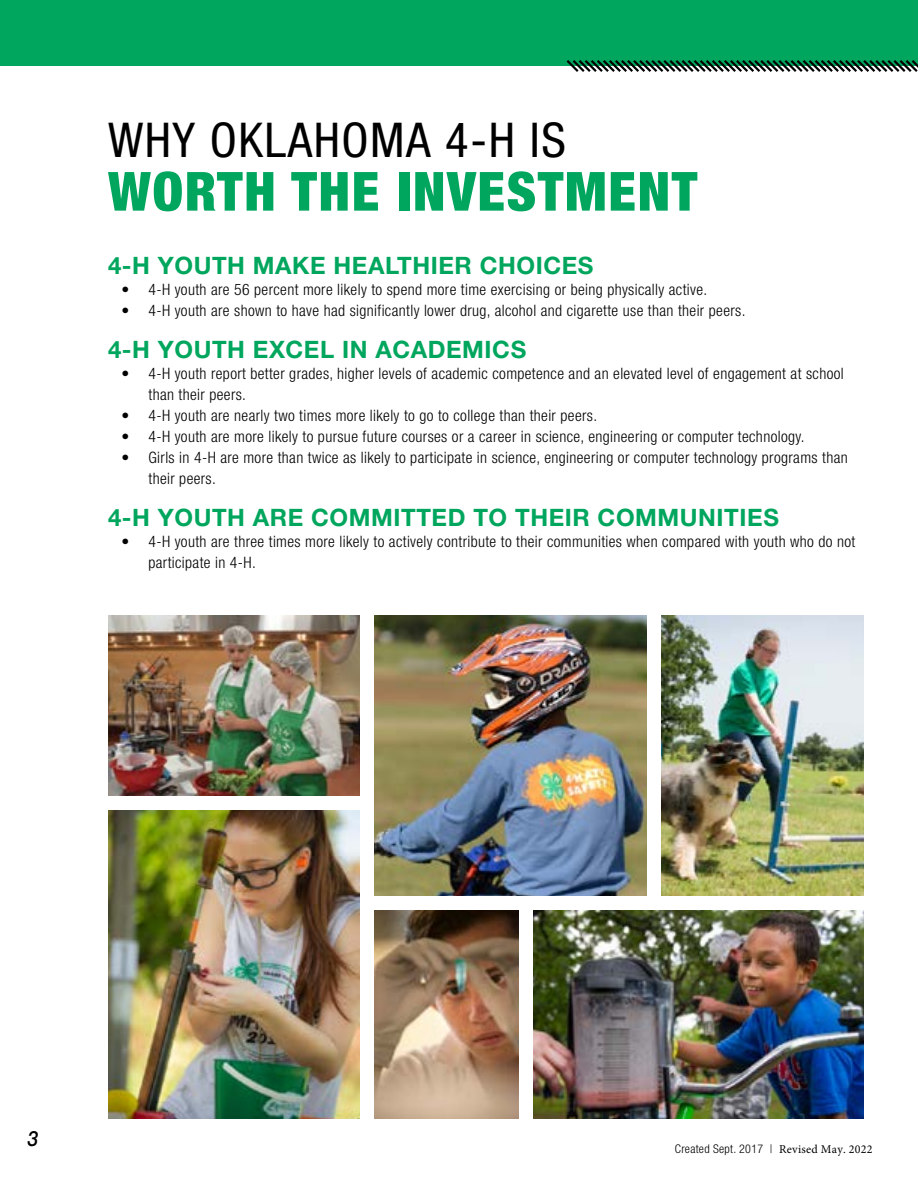
<style>
.page{position:relative;width:918px;height:1188px;background:#fff}
.page>*{position:absolute;margin:0;border:0;box-sizing:border-box;transform-origin:0 0}
.t1{font:900 condensed 54px "Helvetica Neue LT Std";letter-spacing:.03em;color:#00a65d}
.t2{font:condensed 48px "Helvetica Neue LT Std";letter-spacing:.03em;color:#000}
.t3{font:700 24px "Helvetica Neue LT Std";letter-spacing:.025em;color:#00a65d}
.t4{font:italic 500 21px "Helvetica Neue LT Std";color:#000;scale:.9 1}
.t5{font:300 condensed 15.75px/21px "Helvetica Neue LT Std";letter-spacing:.025em;color:#000}
.t6{font:300 condensed 12px "Helvetica Neue LT Std";letter-spacing:.025em;color:#000}
.s1{font-family:"Minion Pro";font-weight:400;font-stretch:normal}
</style>
<div class="page">
<div style="left:0;top:0;width:918px;height:66px;background:#00a65d"></div>
<svg style="left:566px;top:60px;width:352px;height:12px"></svg>
<img style="left:375px;top:616px;width:271px;height:280px">
<img style="left:661px;top:616px;width:203px;height:280px">
<img style="left:375px;top:911px;width:143px;height:208px">
<img style="left:108px;top:616px;width:252px;height:179px">
<img style="left:108px;top:810px;width:252px;height:309px">
<img style="left:533px;top:911px;width:331px;height:208px">
<h2 class="t2" style="left:108px;top:112px;width:459px">WHY OKLAHOMA 4-H IS</h2>
<h1 class="t1" style="left:108px;top:158px;width:591px">WORTH THE INVESTMENT</h1>
<h3 class="t3" style="left:108px;top:251px;width:487px">4-H YOUTH MAKE HEALTHIER CHOICES</h3>
<p class="t5" style="left:122px;top:279px;width:587px">• 4-H youth are 56 percent more likely to spend more time exercising or being physically active.</p>
<p class="t5" style="left:122px;top:300px;width:625px">• 4-H youth are shown to have had significantly lower drug, alcohol and cigarette use than their peers.</p>
<h3 class="t3" style="left:108px;top:335px;width:420px">4-H YOUTH EXCEL IN ACADEMICS</h3>
<p class="t5" style="left:148px;top:363px;width:697px;text-indent:-27px">• 4-H youth report better grades, higher levels of academic competence and an elevated level of engagement at school than their peers.</p>
<p class="t5" style="left:122px;top:405px;width:477px">• 4-H youth are nearly two times more likely to go to college than their peers.</p>
<p class="t5" style="left:122px;top:426px;width:685px">• 4-H youth are more likely to pursue future courses or a career in science, engineering or computer technology.</p>
<p class="t5" style="left:148px;top:447px;width:701px;text-indent:-27px">• Girls in 4-H are more than twice as likely to participate in science, engineering or computer technology programs than their peers.</p>
<h3 class="t3" style="left:108px;top:503px;width:672px">4-H YOUTH ARE COMMITTED TO THEIR COMMUNITIES</h3>
<p class="t5" style="left:148px;top:531px;width:708px;text-indent:-27px">• 4-H youth are three times more likely to actively contribute to their communities when compared with youth who do not participate in 4-H.</p>
<h3 class="t4" style="left:28px;top:1126px;width:13px">3</h3>
<p class="t6" style="left:675px;top:1142px;width:199px">Created Sept. 2017 | <span class="s1">Revised May. 2022</span></p>
</div>
